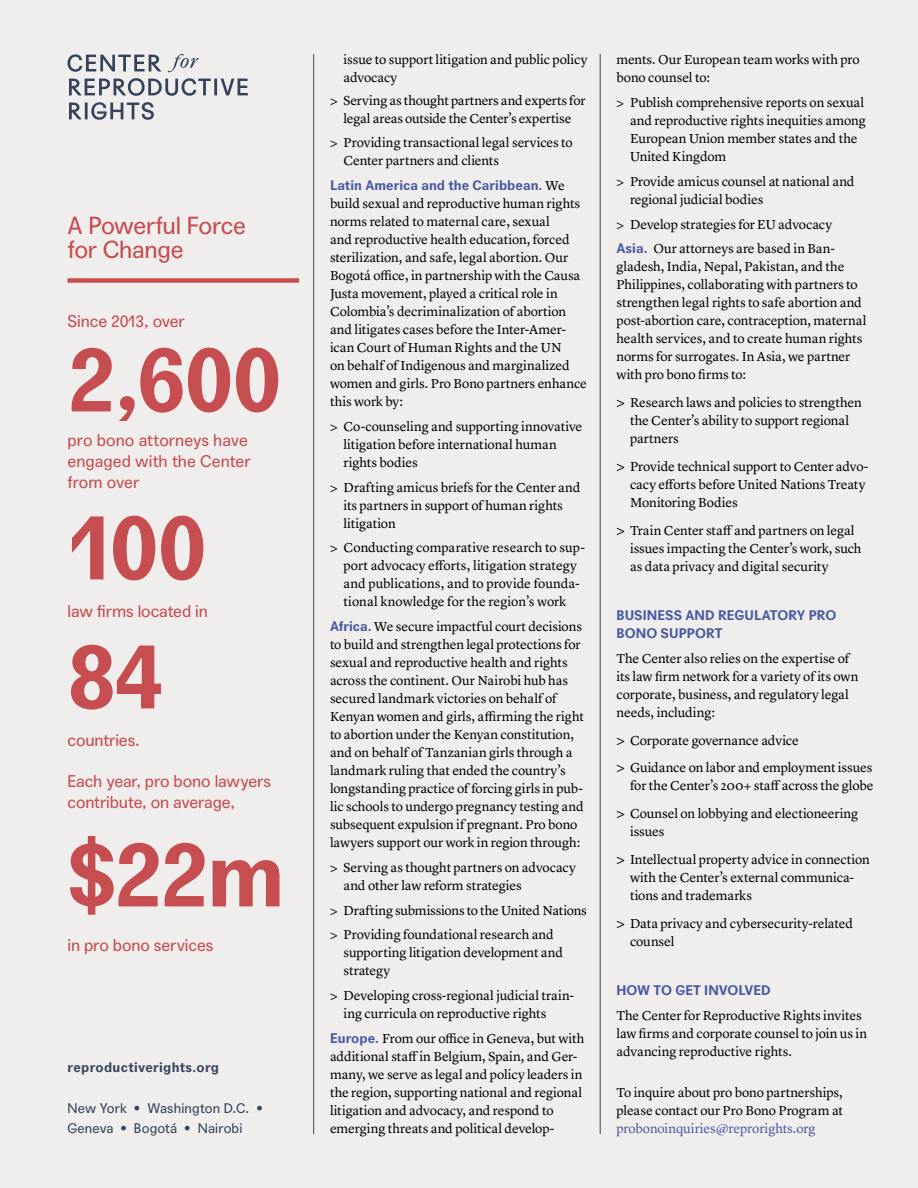
<style>
.page{position:relative;width:918px;height:1188px;background:#efeeed}
.page>*{position:absolute;margin:0;border:0;box-sizing:border-box;transform-origin:0 0}
.t1{font:700 90px "Agipo";letter-spacing:-.015em;color:#c64e50}
.t2{font:24px/24px "Agipo";letter-spacing:-.015em;color:#c64e50}
.t3{font:16.5px/21px "Agipo";letter-spacing:-.005em;color:#c64e50}
.t4{font:13.5px/18px "Lyon Text";letter-spacing:-.005em;color:#000}
.t5{font:700 13.5px/18px "Agipo";letter-spacing:.005em;color:#4a59a1}
.t6{font:13.5px "Agipo";letter-spacing:.015em;color:#36445c}
.t7{font:700 13.5px "Agipo";letter-spacing:.025em;color:#36445c}
.s1{font-family:"Agipo";font-weight:700;color:#4a59a1}
.s2{font-size:15px}
.s3{color:#4a59a1}
</style>
<div class="page">
<svg style="left:68px;top:54px;width:93px;height:18px"></svg>
<svg style="left:69px;top:78px;width:179px;height:18px"></svg>
<svg style="left:69px;top:102px;width:85px;height:18px"></svg>
<svg style="left:168px;top:54px;width:31px;height:18px"></svg>
<hr style="left:313px;top:54px;width:1px;height:1080px;background:#36445c">
<hr style="left:600px;top:54px;width:1px;height:1080px;background:#36445c">
<div style="left:68px;top:278px;width:231px;height:5px;background:#c64e50"></div>
<p class="t2" style="left:68px;top:212px;width:180px">A Powerful Force for Change</p>
<p class="t3" style="left:68px;top:309px;width:119px">Since 2013, over</p>
<p class="t1" style="left:68px;top:309px;width:215px">2,600</p>
<p class="t3" style="left:68px;top:428px;width:185px">pro bono attorneys have engaged with the Center from over</p>
<p class="t1" style="left:68px;top:477px;width:141px">100</p>
<p class="t3" style="left:68px;top:599px;width:142px">law firms located in</p>
<p class="t1" style="left:68px;top:606px;width:97px">84</p>
<p class="t3" style="left:68px;top:728px;width:74px">countries.</p>
<p class="t3" style="left:68px;top:769px;width:205px">Each year, pro bono lawyers contribute, on average,</p>
<p class="t1" style="left:68px;top:804px;width:219px">$22m</p>
<p class="t3" style="left:68px;top:933px;width:147px">in pro bono services</p>
<p class="t7" style="left:68px;top:1057px;width:153px">reproductiverights.org</p>
<p class="t6" style="left:68px;top:1097px;width:197px">New York • Washington D.C. •</p>
<p class="t6" style="left:68px;top:1118px;width:176px">Geneva • Bogotá • Nairobi</p>
<p class="t4" style="left:344px;top:50px;width:245px">issue to support litigation and public policy advocacy</p>
<p class="t4" style="left:330px;top:90px;width:257px;text-align:center">&gt; Serving as thought partners and experts for legal areas outside the Center’s expertise</p>
<p class="t4" style="left:344px;top:133px;width:231px;text-indent:-14px">&gt; Providing transactional legal services to<br>Center partners and clients</p>
<p class="t4" style="left:330px;top:175px;width:259px"><span class="s1">Latin America and the Caribbean.</span> We build sexual and reproductive human rights norms related to maternal care, sexual<br>and reproductive health education, forced sterilization, and safe, legal abortion. Our Bogotá office, in partnership with the Causa Justa movement, played a critical role in Colombia’s decriminalization of abortion and litigates cases before the Inter-Amer&shy;ican Court of Human Rights and the UN<br>on behalf of Indigenous and marginalized women and girls. Pro Bono partners enhance this work by:</p>
<p class="t4" style="left:344px;top:416px;width:240px;text-indent:-14px">&gt; Co-counseling and supporting innovative litigation before international human rights bodies</p>
<p class="t4" style="left:344px;top:477px;width:238px;text-indent:-14px">&gt; Drafting amicus briefs for the Center and its partners in support of human rights litigation</p>
<p class="t4" style="left:344px;top:538px;width:243px;text-indent:-14px">&gt; Conducting comparative research to sup&shy;port advocacy efforts, litigation strategy and publications, and to provide founda&shy;tional knowledge for the region’s work</p>
<p class="t4" style="left:330px;top:616px;width:255px"><span class="s1">Africa.</span> We secure impactful court decisions to build and strengthen legal protections for sexual and reproductive health and rights across the continent. Our Nairobi hub has secured landmark victories on behalf of Kenyan women and girls, affirming the right to abortion under the Kenyan constitution, and on behalf of Tanzanian girls through a landmark ruling that ended the country’s longstanding practice of forcing girls in pub&shy;lic schools to undergo pregnancy testing and subsequent expulsion if pregnant. Pro bono lawyers support our work in region through:</p>
<p class="t4" style="left:344px;top:857px;width:234px;text-indent:-14px">&gt; Serving as thought partners on advocacy and other law reform strategies</p>
<p class="t4" style="left:330px;top:900px;width:258px">&gt; Drafting submissions to the United Nations</p>
<p class="t4" style="left:344px;top:925px;width:221px;text-indent:-14px">&gt; Providing foundational research and supporting litigation development and strategy</p>
<p class="t4" style="left:344px;top:985px;width:232px;text-indent:-14px">&gt; Developing cross-regional judicial train&shy;ing curricula on reproductive rights</p>
<p class="t4" style="left:330px;top:1028px;width:256px"><span class="s1">Europe.</span> From our office in Geneva, but with additional staff in Belgium, Spain, and Ger&shy;many, we serve as legal and policy leaders in the region, supporting national and regional litigation and advocacy, and respond to emerging threats and political develop-</p>
<p class="t4" style="left:616px;top:50px;width:245px">ments. Our European team works with pro bono counsel to:</p>
<p class="t4" style="left:630px;top:92px;width:237px;text-indent:-14px">&gt; Publish comprehensive reports on sexual and reproductive rights inequities among European Union member states and the United Kingdom</p>
<p class="t4" style="left:630px;top:171px;width:226px;text-indent:-14px">&gt; Provide amicus counsel at national and regional judicial bodies</p>
<p class="t4" style="left:616px;top:214px;width:217px">&gt; Develop strategies for EU advocacy</p>
<p class="t4" style="left:616px;top:239px;width:251px"><span class="s1">Asia.</span> Our attorneys are based in Ban&shy;gladesh, India, Nepal, Pakistan, and the Philippines, collaborating with partners to strengthen legal rights to safe abortion and post-abortion care, contraception, maternal health services, and to create human rights norms for surrogates. In Asia, we partner with pro bono firms to:</p>
<p class="t4" style="left:630px;top:392px;width:233px;text-indent:-14px"><span class="s2">&gt;</span> Research laws and policies to strengthen the Center’s ability to support regional partners</p>
<p class="t4" style="left:630px;top:456px;width:240px;text-indent:-14px"><span class="s2">&gt;</span> Provide technical support to Center advo&shy;cacy efforts before United Nations Treaty<br>Monitoring Bodies</p>
<p class="t4" style="left:630px;top:520px;width:233px;text-indent:-14px"><span class="s2">&gt;</span> Train Center staff and partners on legal issues impacting the Center’s work, such as data privacy and digital security</p>
<p class="t5" style="left:616px;top:605px;width:221px">BUSINESS AND REGULATORY PRO<br>BONO SUPPORT</p>
<p class="t4" style="left:616px;top:648px;width:243px">The Center also relies on the expertise of its law firm network for a variety of its own corporate, business, and regulatory legal needs, including:</p>
<p class="t4" style="left:616px;top:730px;width:184px"><span class="s2">&gt;</span> Corporate governance advice</p>
<p class="t4" style="left:616px;top:758px;width:259px;text-align:right"><span class="s2">&gt;</span> Guidance on labor and employment issues for the Center’s 200+ staff across the globe</p>
<p class="t4" style="left:630px;top:803px;width:230px;text-indent:-14px"><span class="s2">&gt;</span> Counsel on lobbying and electioneering issues</p>
<p class="t4" style="left:630px;top:849px;width:242px;text-indent:-14px"><span class="s2">&gt;</span> Intellectual property advice in connection with the Center’s external communica&shy;tions and trademarks</p>
<p class="t4" style="left:630px;top:913px;width:225px;text-indent:-14px"><span class="s2">&gt;</span> Data privacy and cybersecurity-related counsel</p>
<p class="t5" style="left:616px;top:980px;width:156px">HOW TO GET INVOLVED</p>
<p class="t4" style="left:616px;top:1005px;width:252px">The Center for Reproductive Rights invites law firms and corporate counsel to join us in advancing reproductive rights.</p>
<p class="t4" style="left:616px;top:1083px;width:228px;text-align:justify">To inquire about pro bono partnerships, please contact our Pro Bono Program at <span class="s3">probonoinquiries@reprorights.org</span></p>
</div>
